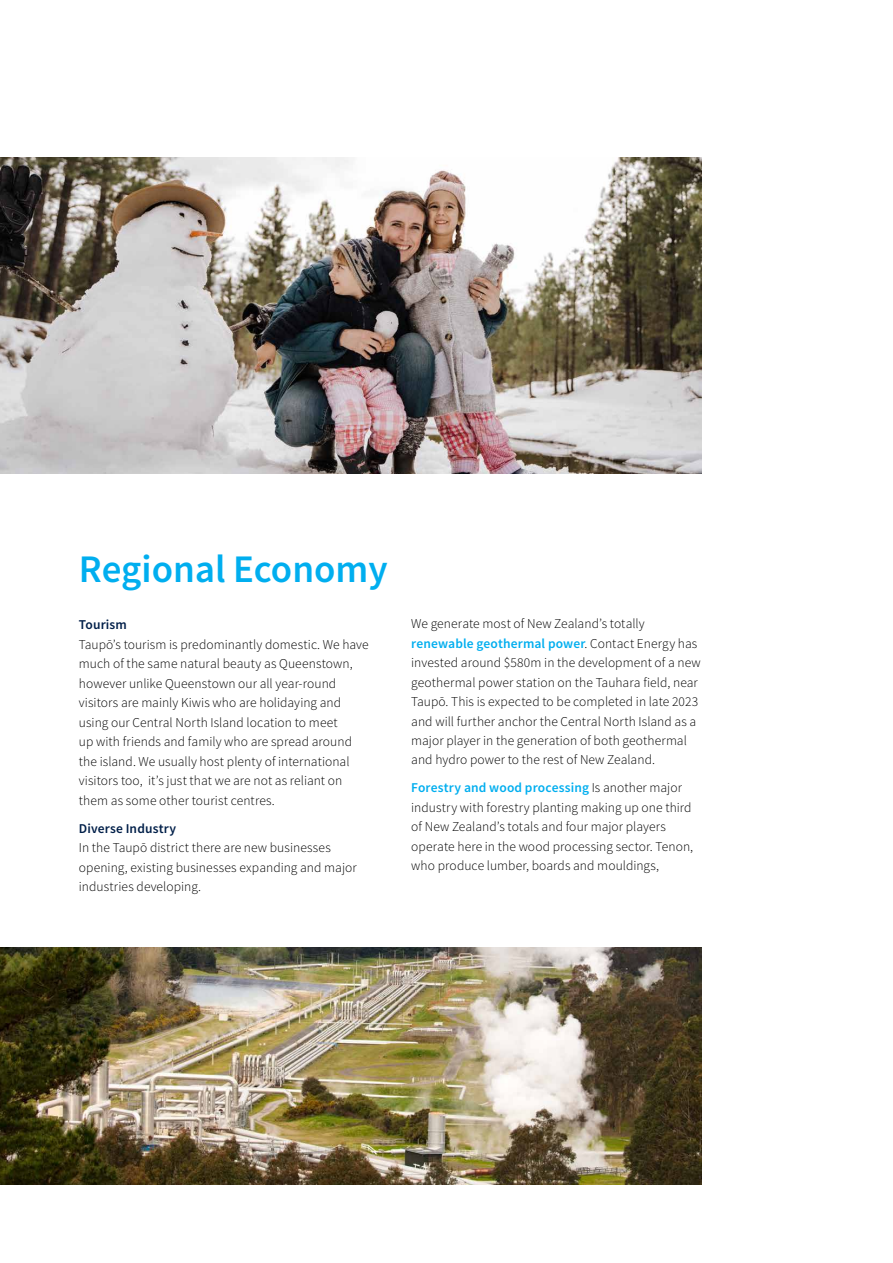
<style>
.page{position:relative;width:893px;height:1263px;background:#fff}
.page>*{position:absolute;margin:0;border:0;box-sizing:border-box;transform-origin:0 0}
.t1{font:600 39px "Source Sans Pro";color:#00aeef}
.t2{font:300 13.5px/19.5px "Source Sans Pro";letter-spacing:.005em;color:#000}
.t3{font:600 13.5px "Source Sans Pro";letter-spacing:.01em;color:#001f49}
.s1{font-weight:600;color:#00aeef}
</style>
<div class="page">
<img style="left:0;top:947px;width:701px;height:237px">
<img style="left:0;top:158px;width:701px;height:316px">
<h1 class="t1" style="left:79px;top:544px;width:310px">Regional Economy</h1>
<p class="t3" style="left:79px;top:616px;width:50px">Tourism</p>
<p class="t2" style="left:79px;top:635px;width:291px">Taupō’s tourism is predominantly domestic. We have much of the same natural beauty as Queenstown, however unlike Queenstown our all year-round visitors are mainly Kiwis who are holidaying and using our Central North Island location to meet<br>up with friends and family who are spread around the island. We usually host plenty of international visitors too, it’s just that we are not as reliant on them as some other tourist centres.</p>
<p class="t3" style="left:79px;top:820px;width:99px">Diverse Industry</p>
<p class="t2" style="left:79px;top:838px;width:279px">In the Taupō district there are new businesses opening, existing businesses expanding and major industries developing.</p>
<p class="t2" style="left:411px;top:614px;width:291px">We generate most of New Zealand’s totally <span class="s1">renewable geothermal power</span>. Contact Energy has invested around $580m in the development of a new geothermal power station on the Tauhara field, near Taupō. This is expected to be completed in late 2023 and will further anchor the Central North Island as a major player in the generation of both geothermal and hydro power to the rest of New Zealand.</p>
<p class="t2" style="left:411px;top:778px;width:283px"><span class="s1">Forestry and wood processing</span> Is another major industry with forestry planting making up one third of New Zealand’s totals and four major players operate here in the wood processing sector. Tenon, who produce lumber, boards and mouldings,</p>
</div>
